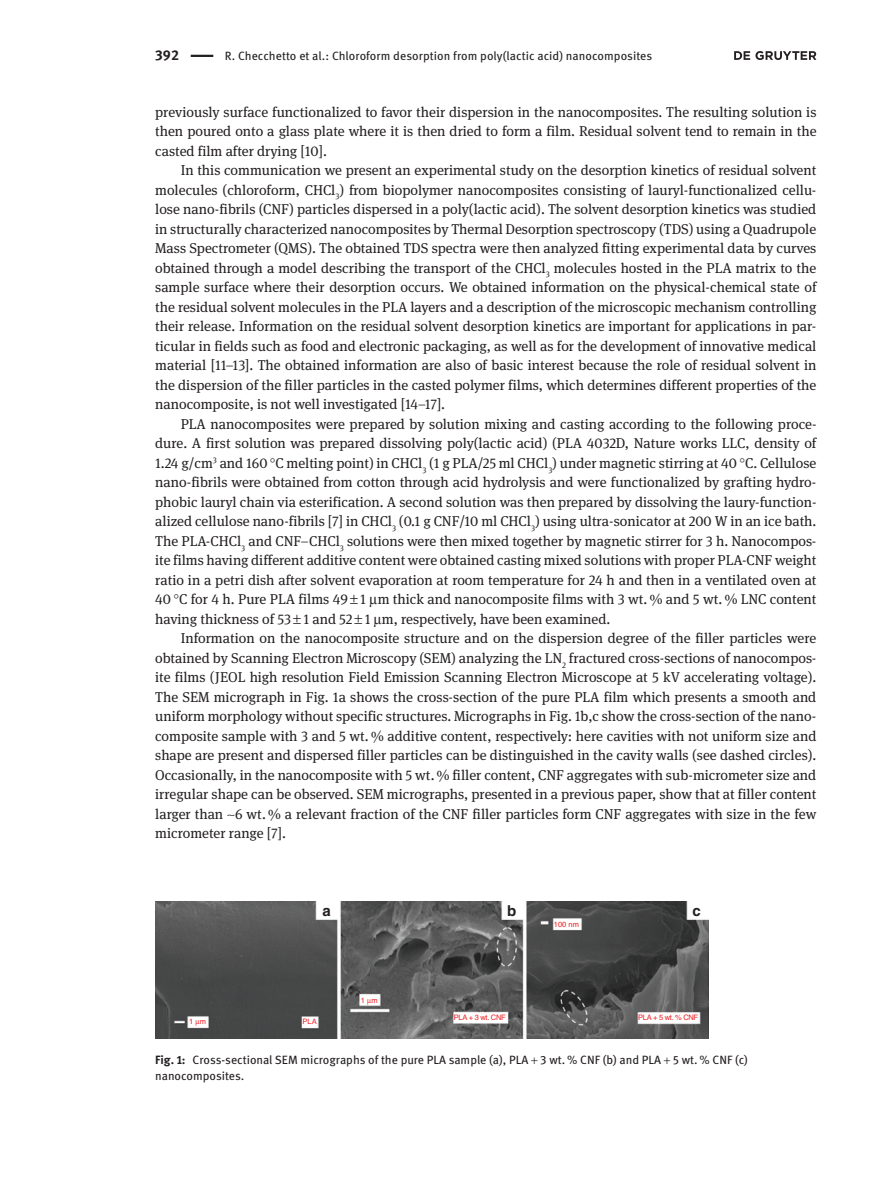
<style>
.page{position:relative;width:893px;height:1191px;background:#fff}
.page>*{position:absolute;margin:0;border:0;box-sizing:border-box;transform-origin:0 0}
.t1{font:700 15px "Helvetica";color:#231f20}
.t2{font:14.25px/19.5px "DG Meta Serif Science";color:#231f20;text-align:justify}
.t3{font:700 14.25px "DG Meta Science";color:#231f20}
.t4{font:12px/16.5px "DG Meta Science";color:#231f20}
.t5{font:7.5px "Helvetica";letter-spacing:-.04em;color:#ee1f23}
.s1{font-weight:700}
</style>
<div class="page">
<svg style="left:734px;top:51px;width:82px;height:9px"></svg>
<hr style="left:191px;top:55px;width:22px;height:2px;background:#231f20">
<img style="left:155px;top:902px;width:553px;height:136px">
<svg style="left:196px;top:1020px;width:4px;height:5px"></svg>
<svg style="left:367px;top:999px;width:4px;height:5px"></svg>
<p class="t3" style="left:155px;top:44px;width:25px">392</p>
<p class="t4" style="left:225px;top:47px;width:429px">R. Checchetto et al.: Chloroform desorption from poly(lactic acid) nanocomposites</p>
<p class="t2" style="left:155px;top:102px;width:663px">previously surface functionalized to favor their dispersion in the nanocomposites. The resulting solution is then poured onto a glass plate where it is then dried to form a film. Residual solvent tend to remain in the casted film after drying [10].</p>
<p class="t2" style="left:155px;top:160px;width:663px;text-indent:26px">In this communication we present an experimental study on the desorption kinetics of residual solvent molecules (chloroform, CHCl<sub>3</sub>) from biopolymer nanocomposites consisting of lauryl-functionalized cellu&shy;lose nano-fibrils (CNF) particles dispersed in a poly(lactic acid). The solvent desorption kinetics was studied in structurally characterized nanocomposites by Thermal Desorption spectroscopy (TDS) using a Quadrupole Mass Spectrometer (QMS). The obtained TDS spectra were then analyzed fitting experimental data by curves obtained through a model describing the transport of the CHCl<sub>3</sub> molecules hosted in the PLA matrix to the sample surface where their desorption occurs. We obtained information on the physical-chemical state of the residual solvent molecules in the PLA layers and a description of the microscopic mechanism controlling their release. Information on the residual solvent desorption kinetics are important for applications in par&shy;ticular in fields such as food and electronic packaging, as well as for the development of innovative medical material [11–13]. The obtained information are also of basic interest because the role of residual solvent in the dispersion of the filler particles in the casted polymer films, which determines different properties of the nanocomposite, is not well investigated [14–17].</p>
<p class="t2" style="left:155px;top:414px;width:663px;text-indent:26px">PLA nanocomposites were prepared by solution mixing and casting according to the following proce&shy;dure. A first solution was prepared dissolving poly(lactic acid) (PLA 4032D, Nature works LLC, density of 1.24 g/cm<sup>3</sup> and 160 C melting point) in CHCl<sub>3</sub> (1 g PLA/25 ml CHCl<sub>3</sub>) under magnetic stirring at 40 C. Cellulose nano-fibrils were obtained from cotton through acid hydrolysis and were functionalized by grafting hydro&shy;phobic lauryl chain via esterification. A second solution was then prepared by dissolving the laury-function&shy;alized cellulose nano-fibrils [7] in CHCl<sub>3</sub> (0.1 g CNF/10 ml CHCl<sub>3</sub>) using ultra-sonicator at 200 W in an ice bath.<br>The PLA-CHCl<sub>3</sub> and CNF–CHCl<sub>3</sub> solutions were then mixed together by magnetic stirrer for 3 h. Nanocompos&shy;ite films having different additive content were obtained casting mixed solutions with proper PLA-CNF weight ratio in a petri dish after solvent evaporation at room temperature for 24 h and then in a ventilated oven at 40 C for 4 h. Pure PLA films 49 1 m thick and nanocomposite films with 3 wt. % and 5 wt. % LNC content having thickness of 53 1 and 52 1 m, respectively, have been examined.</p>
<p class="t2" style="left:155px;top:628px;width:663px;text-indent:26px">Information on the nanocomposite structure and on the dispersion degree of the filler particles were obtained by Scanning Electron Microscopy (SEM) analyzing the LN<sub>2</sub> fractured cross-sections of nanocompos&shy;ite films (JEOL high resolution Field Emission Scanning Electron Microscope at 5 kV accelerating voltage).<br>The SEM micrograph in Fig. 1a shows the cross-section of the pure PLA film which presents a smooth and uniform morphology without specific structures. Micrographs in Fig. 1b,c show the cross-section of the nano&shy;composite sample with 3 and 5 wt. % additive content, respectively: here cavities with not uniform size and shape are present and dispersed filler particles can be distinguished in the cavity walls (see dashed circles).<br>Occasionally, in the nanocomposite with 5 wt. % filler content, CNF aggregates with sub-micrometer size and irregular shape can be observed. SEM micrographs, presented in a previous paper, show that at filler content larger than 6 wt. % a relevant fraction of the CNF filler particles form CNF aggregates with size in the few micrometer range [7].</p>
<p class="t1" style="left:322px;top:901px;width:10px">a</p>
<p class="t1" style="left:507px;top:901px;width:11px">b</p>
<p class="t1" style="left:692px;top:901px;width:10px">c</p>
<p class="t5" style="left:361px;top:995px;width:18px">1 m</p>
<p class="t5" style="left:554px;top:920px;width:27px">100 nm</p>
<p class="t5" style="left:454px;top:1012px;width:53px">PLA + 3 wt. CNF</p>
<p class="t5" style="left:638px;top:1013px;width:62px">PLA + 5 wt. % CNF</p>
<p class="t4" style="left:155px;top:1051px;width:594px"><span class="s1">Fig. 1:</span> Cross-sectional SEM micrographs of the pure PLA sample (a), PLA 3 wt. % CNF (b) and PLA 5 wt. % CNF (c) nanocomposites.</p>
<p class="t5" style="left:189px;top:1016px;width:18px">1 m</p>
<p class="t5" style="left:303px;top:1017px;width:16px">PLA</p>
</div>
